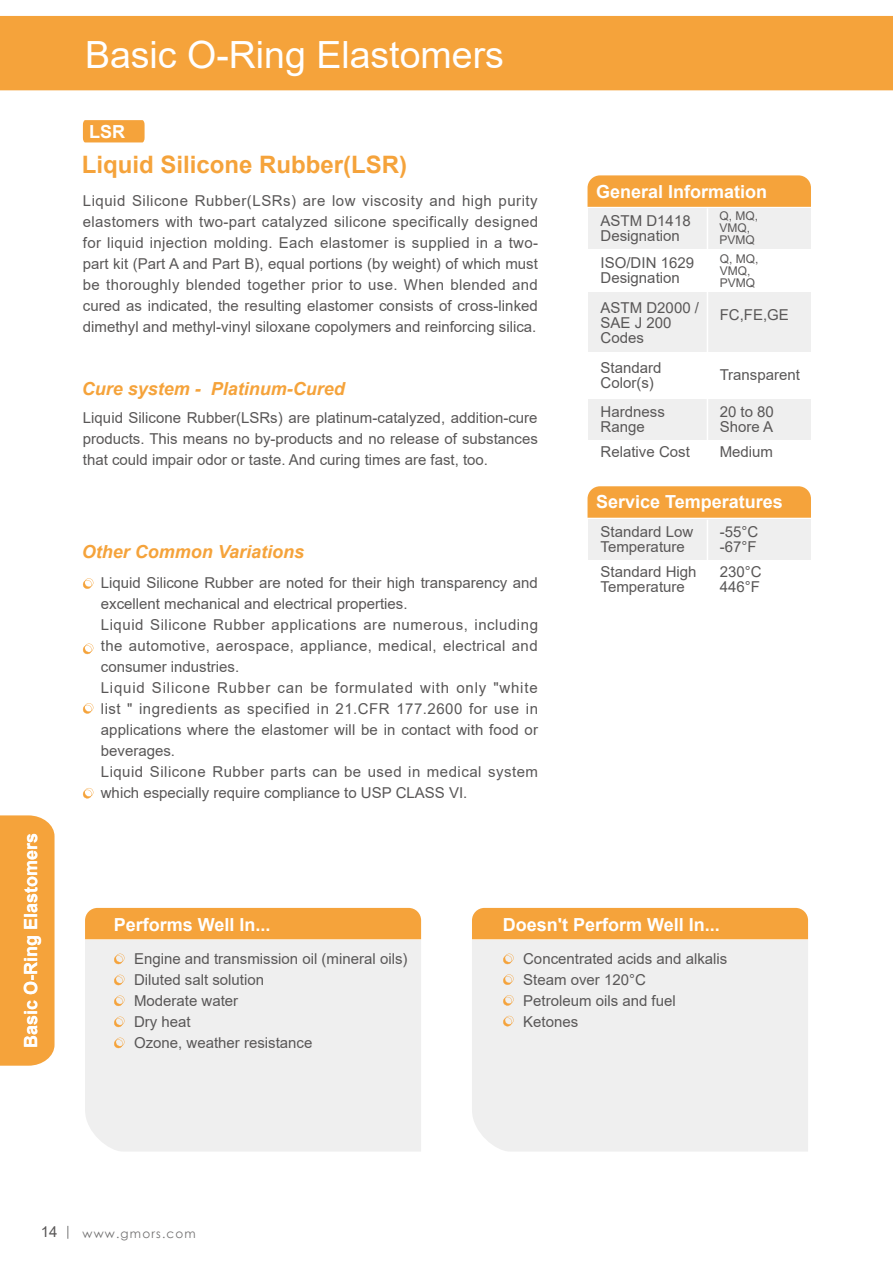
<style>
.page{position:relative;width:893px;height:1263px;background:#fff}
.page>*{position:absolute;margin:0;border:0;box-sizing:border-box;transform-origin:0 0}
.t1{font:37.5px "Arial";color:#fff}
.t2{font:700 24px "Arial";color:#f5a33b}
.t3{font:700 18px "Arial";color:#fff}
.t4{font:italic 700 18px "Arial";color:#f5a33b}
.t5{font:15px/21px "Arial";color:#595757}
.t6{font:15px/21px "Arial";letter-spacing:.025em;color:#595757}
.t7{font:12px/12px "Arial";color:#595757}
.t8{font:12px "Century Gothic";letter-spacing:.1em;color:#727171}
.s1{font-family:"Arial";font-size:15px;color:#595757}
.s2{font-family:"Adobe Ming Std";font-weight:300;font-size:15px;color:#000}
</style>
<div class="page">
<div style="left:0;top:815px;width:55px;height:251px;background:#f5a33b"></div>
<div style="left:0;top:16px;width:893px;height:74px;background:#f5a33b"></div>
<div style="left:85px;top:908px;width:336px;height:31px;background:#f5a33b"></div>
<div style="left:85px;top:940px;width:336px;height:211px;background:#efefef"></div>
<div style="left:472px;top:908px;width:336px;height:31px;background:#f5a33b"></div>
<div style="left:472px;top:940px;width:336px;height:211px;background:#efefef"></div>
<svg style="left:114px;top:954px;width:10px;height:10px"></svg>
<svg style="left:114px;top:975px;width:10px;height:10px"></svg>
<svg style="left:503px;top:954px;width:11px;height:10px"></svg>
<svg style="left:503px;top:974px;width:11px;height:11px"></svg>
<svg style="left:503px;top:995px;width:11px;height:11px"></svg>
<svg style="left:503px;top:1016px;width:11px;height:11px"></svg>
<svg style="left:114px;top:995px;width:10px;height:11px"></svg>
<svg style="left:114px;top:1016px;width:10px;height:11px"></svg>
<svg style="left:114px;top:1037px;width:10px;height:11px"></svg>
<div style="left:587px;top:520px;width:223px;height:40px;background:#efefef"></div>
<svg style="left:587px;top:486px;width:224px;height:32px;background:#f5a540"></svg>
<hr style="left:707px;top:520px;width:1px;height:80px;background:#fff">
<div style="left:587px;top:208px;width:223px;height:40px;background:#efefef"></div>
<div style="left:587px;top:400px;width:223px;height:40px;background:#efefef"></div>
<div style="left:587px;top:293px;width:223px;height:59px;background:#efefef"></div>
<svg style="left:587px;top:175px;width:224px;height:32px;background:#f5a540"></svg>
<hr style="left:707px;top:208px;width:1px;height:252px;background:#fff">
<svg style="left:83px;top:120px;width:62px;height:22px"></svg>
<svg style="left:83px;top:703px;width:10px;height:11px"></svg>
<svg style="left:83px;top:643px;width:10px;height:11px"></svg>
<svg style="left:83px;top:578px;width:10px;height:11px"></svg>
<svg style="left:83px;top:788px;width:10px;height:11px"></svg>
<h1 class="t1" style="left:85px;top:29px;width:420px">Basic O-Ring Elastomers</h1>
<p class="t3" style="left:89px;top:119px;width:38px">LSR</p>
<p class="t3" style="left:18px;top:1048px;width:217px;rotate:-90deg">Basic O-Ring Elastomers</p>
<h2 class="t2" style="left:82px;top:148px;width:327px">Liquid Silicone Rubber(LSR)</h2>
<p class="t5" style="left:83px;top:190px;width:457px;text-align:justify">Liquid Silicone Rubber(LSRs) are low viscosity and high purity elastomers with two-part catalyzed silicone specifically designed for liquid injection molding. Each elastomer is supplied in a two&shy;part kit (Part A and Part B), equal portions (by weight) of which must be thoroughly blended together prior to use. When blended and cured as indicated, the resulting elastomer consists of cross-linked dimethyl and methyl-vinyl siloxane copolymers and reinforcing silica.</p>
<p class="t4" style="left:82px;top:377px;width:265px">Cure system - Platinum-Cured</p>
<p class="t5" style="left:83px;top:407px;width:456px;text-align:justify">Liquid Silicone Rubber(LSRs) are platinum-catalyzed, addition-cure products. This means no by-products and no release of substances that could impair odor or taste. And curing times are fast, too.</p>
<p class="t4" style="left:82px;top:540px;width:224px">Other Common Variations</p>
<p class="t6" style="left:101px;top:572px;width:439px">Liquid Silicone Rubber are noted for their high transparency and excellent mechanical and electrical properties.<br>Liquid Silicone Rubber applications are numerous, including the automotive, aerospace, appliance, medical, electrical and consumer industries.<br>Liquid Silicone Rubber can be formulated with only "white list " ingredients as specified in 21.CFR 177.2600 for use in applications where the elastomer will be in contact with food or beverages.<br>Liquid Silicone Rubber parts can be used in medical system which especially require compliance to USP CLASS VI.</p>
<p class="t3" style="left:596px;top:179px;width:173px">General Information</p>
<p class="t5" style="left:601px;top:213px;width:92px;line-height:15px">ASTM D1418<br>Designation</p>
<p class="t7" style="left:719px;top:210px;width:40px">Q, MQ,<br>VMQ,<br>PVMQ</p>
<p class="t5" style="left:601px;top:255px;width:95px;line-height:15px">ISO/DIN 1629<br>Designation</p>
<p class="t5" style="left:601px;top:300px;width:100px;line-height:15px">ASTM D2000 /<br>SAE J 200<br>Codes</p>
<p class="t5" style="left:720px;top:304px;width:71px">FC,FE,GE</p>
<p class="t5" style="left:601px;top:360px;width:62px;line-height:15px">Standard<br>Color(s)</p>
<p class="t5" style="left:720px;top:364px;width:82px">Transparent</p>
<p class="t5" style="left:601px;top:404px;width:66px;line-height:15px">Hardness<br>Range</p>
<p class="t7" style="left:720px;top:253px;width:40px">Q, MQ,<br>VMQ,<br>PVMQ</p>
<p class="t5" style="left:720px;top:404px;width:56px;line-height:15px">20 to 80<br>Shore A</p>
<p class="t5" style="left:601px;top:441px;width:91px">Relative Cost</p>
<p class="t5" style="left:720px;top:441px;width:55px">Medium</p>
<p class="t3" style="left:596px;top:489px;width:188px">Service Temperatures</p>
<p class="t5" style="left:601px;top:524px;width:94px;line-height:15px">Standard Low<br>Temperature</p>
<p class="t5" style="left:601px;top:564px;width:97px;line-height:15px">Standard High<br>Temperature</p>
<p class="t5" style="left:720px;top:524px;width:40px;line-height:15px">-55°C -67°F</p>
<p class="t5" style="left:720px;top:564px;width:43px;line-height:15px">230°C<br>446°F</p>
<p class="t3" style="left:114px;top:912px;width:158px">Performs Well In...</p>
<p class="t3" style="left:503px;top:912px;width:219px">Doesn't Perform Well In...</p>
<p class="t5" style="left:134px;top:948px;width:275px">Engine and transmission oil (mineral oils)<br>Diluted salt solution<br>Moderate water<br>Dry heat<br>Ozone, weather resistance</p>
<p class="t5" style="left:523px;top:948px;width:206px">Concentrated acids and alkalis<br>Steam over 120°C<br>Petroleum oils and fuel<br>Ketones</p>
<p class="t8" style="left:41px;top:1225px;width:156px"><span class="s1">14</span><span class="s2">｜</span> www.gmors.com</p>
</div>
